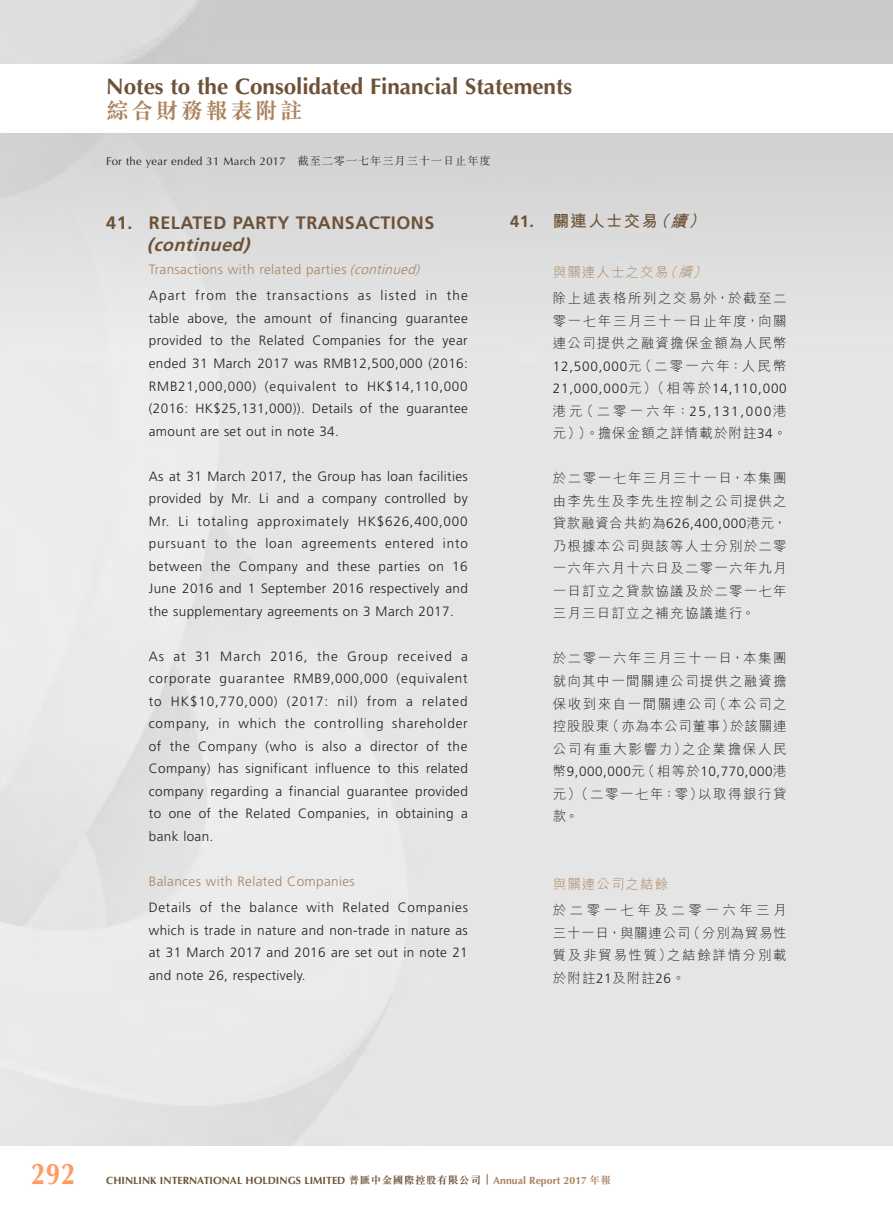
<style>
.page{position:relative;width:893px;height:1212px;background:#fff}
.page>*{position:absolute;margin:0;border:0;box-sizing:border-box;transform-origin:0 0}
.t1{font:700 30px "Optima LT Std";color:#ff9a63;scale:.85 1}
.t2{font:700 22.5px "Optima LT Std";color:#6e5237}
.t3{font:700 22.5px "M Sung HK";letter-spacing:.105em;color:#ab835e}
.Heading_1{font:700 18px/22.5px "Frutiger LT Std";letter-spacing:.03em;color:#6e5237}
.C_Heading_1{font:700 16.5px "M Hei HK";letter-spacing:.08em;color:#6e5237}
.Body_Text{font:300 13.5px/22.5px "Frutiger LT Std";letter-spacing:.03em;color:#231f20;text-align:justify}
.C_Body_Text{font:300 13.5px/22.5px "M Hei HK";letter-spacing:.09em;color:#231f20;text-align:justify}
.Heading_2{font:300 13.5px "Frutiger LT Std";letter-spacing:.03em;color:#ab835e}
.C_Heading_2{font:300 13.5px "M Hei HK";letter-spacing:.08em;color:#ab835e}
.t4{font:11.25px "Optima LT Std";letter-spacing:.03em;color:#231f20}
.t5{font:700 10.5px "Optima LT Std";letter-spacing:.005em;color:#6e5237}
.s1{font-family:"M Sung HK";font-weight:300}
.s2{font-style:italic}
.s3{font-family:"Frutiger LT Std"}
.s4{font-family:"M Sung HK"}
.s5{color:#ab835e}
.s6{font-family:"M Sung HK";color:#ab835e}
</style>
<div class="page">
<h2 class="t2" style="left:106px;top:73px;width:467px">Notes to the Consolidated Financial Statements</h2>
<h2 class="t3" style="left:106px;top:100px;width:198px">綜合財務報表附註</h2>
<p class="t4" style="left:106px;top:155px;width:386px">For the year ended 31 March 2017 <span class="s1">截至二零一七年三月三十一日止年度</span></p>
<p class="Heading_1" style="left:147px;top:211px;width:289px;text-indent:-41px">41. RELATED PARTY TRANSACTIONS <span class="s2">(continued)</span></p>
<p class="Heading_2" style="left:149px;top:261px;width:276px">Transactions with related parties <span class="s2">(continued)</span></p>
<p class="Body_Text" style="left:149px;top:285px;width:321px">Apart from the transactions as listed in the table above, the amount of financing guarantee provided to the Related Companies for the year ended 31 March 2017 was RMB12,500,000 (2016:<br>RMB21,000,000) (equivalent to HK$14,110,000 (2016: HK$25,131,000)). Details of the guarantee amount are set out in note 34.</p>
<p class="Body_Text" style="left:149px;top:465px;width:321px">As at 31 March 2017, the Group has loan facilities provided by Mr. Li and a company controlled by Mr. Li totaling approximately HK$626,400,000 pursuant to the loan agreements entered into between the Company and these parties on 16<br>June 2016 and 1 September 2016 respectively and the supplementary agreements on 3 March 2017.</p>
<p class="Body_Text" style="left:149px;top:645px;width:321px">As at 31 March 2016, the Group received a corporate guarantee RMB9,000,000 (equivalent to HK$10,770,000) (2017: nil) from a related company, in which the controlling shareholder of the Company (who is also a director of the Company) has significant influence to this related company regarding a financial guarantee provided to one of the Related Companies, in obtaining a bank loan.</p>
<p class="Heading_2" style="left:149px;top:873px;width:208px">Balances with Related Companies</p>
<p class="Body_Text" style="left:149px;top:897px;width:321px">Details of the balance with Related Companies which is trade in nature and non-trade in nature as at 31 March 2017 and 2016 are set out in note 21 and note 26, respectively.</p>
<p class="C_Heading_1" style="left:510px;top:209px;width:202px"><span class="s3">41.</span> 關連人士交易<span class="s2">（續）</span></p>
<p class="C_Heading_2" style="left:553px;top:265px;width:159px">與關連人士之交易<span class="s2">（續）</span></p>
<p class="C_Body_Text" style="left:553px;top:287px;width:235px">除上述表格所列之交易外，於截至二零一七年三月三十一日止年度，向關連公司提供之融資擔保金額為人民幣<span class="s3">12,500,000</span>元（二零一六年：人民幣<span class="s3">21,000,000</span>元）（相等於<span class="s3">14,110,000</span>港元（二零一六年：<span class="s3">25,131,000</span>港元））。擔保金額之詳情載於附註<span class="s3">34</span>。</p>
<p class="C_Body_Text" style="left:553px;top:467px;width:235px">於二零一七年三月三十一日，本集團由李先生及李先生控制之公司提供之貸款融資合共約為<span class="s3">626,400,000</span>港元，乃根據本公司與該等人士分別於二零一六年六月十六日及二零一六年九月一日訂立之貸款協議及於二零一七年三月三日訂立之補充協議進行。</p>
<p class="C_Body_Text" style="left:553px;top:647px;width:235px">於二零一六年三月三十一日，本集團就向其中一間關連公司提供之融資擔保收到來自一間關連公司（本公司之控股股東（亦為本公司董事）於該關連公司有重大影響力）之企業擔保人民幣<span class="s3">9,000,000</span>元（相等於<span class="s3">10,770,000</span>港元）（二零一七年：零）以取得銀行貸款。</p>
<p class="C_Heading_2" style="left:553px;top:877px;width:117px">與關連公司之結餘</p>
<p class="C_Body_Text" style="left:553px;top:899px;width:235px">於二零一七年及二零一六年三月三十一日，與關連公司（分別為貿易性質及非貿易性質）之結餘詳情分別載於附註<span class="s3">21</span>及附註<span class="s3">26</span>。</p>
<h1 class="t1" style="left:31px;top:1156px;width:53px">292</h1>
<p class="t5" style="left:106px;top:1174px;width:506px">CHINLINK INTERNATIONAL HOLDINGS LIMITED <span class="s4">普匯中金國際控股有限公司</span> | <span class="s5">Annual Report 2017</span> <span class="s6">年報</span></p>
</div>
